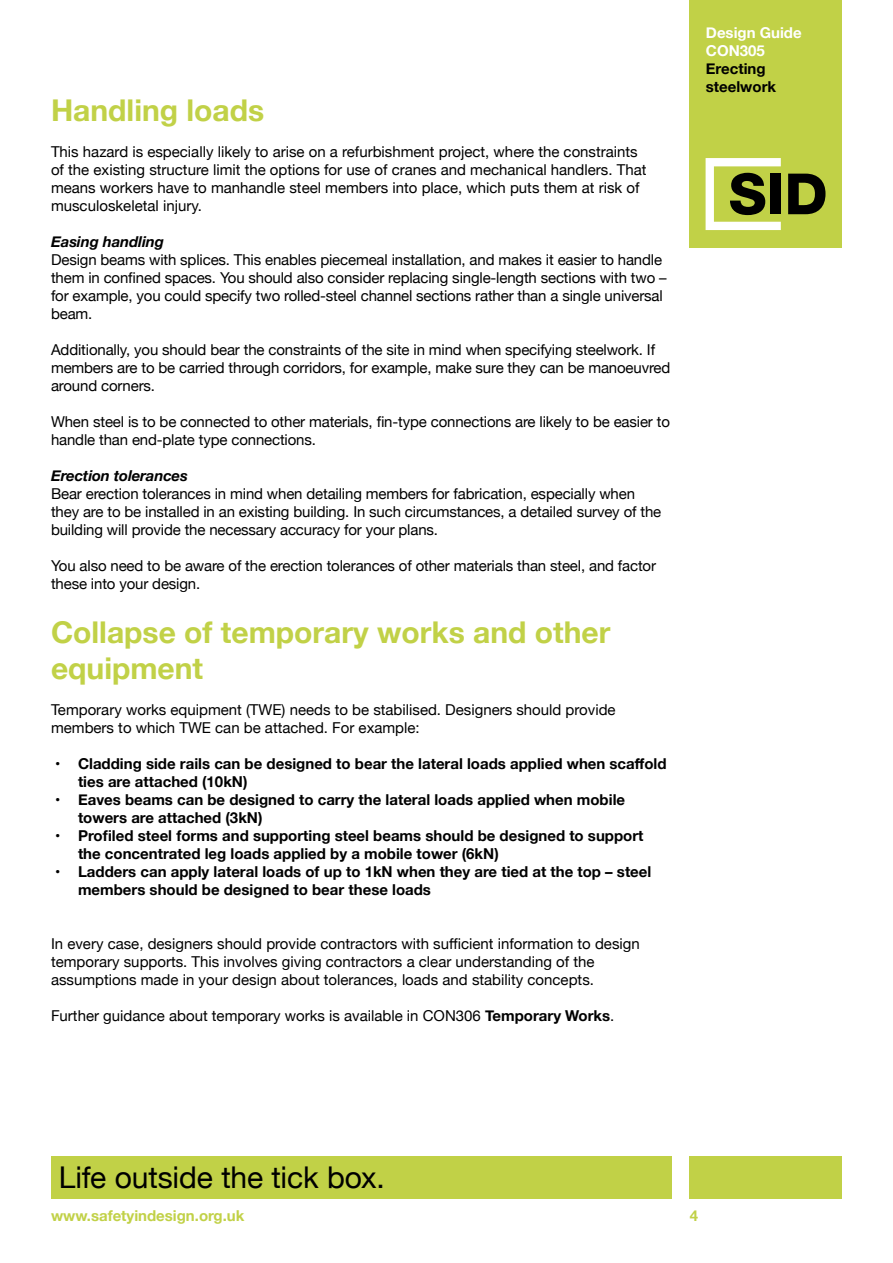
<style>
.page{position:relative;width:893px;height:1263px;background:#fff}
.page>*{position:absolute;margin:0;border:0;box-sizing:border-box;transform-origin:0 0}
.t1{font:700 30px/36px "Helvetica Neue";color:#c1d147}
.t2{font:30px "Helvetica Neue";letter-spacing:-.005em;color:#000}
.t3{font:15px/18px "Helvetica Neue";letter-spacing:-.01em;color:#000}
.t4{font:700 15px/18px "Helvetica Neue";color:#000}
.t5{font:italic 700 15px "Helvetica Neue";letter-spacing:-.01em;color:#000}
.t6{font:700 15px "Helvetica Neue";color:#c1d147}
.t7{font:700 15px/18px "Helvetica Neue";color:#fff}
.s1{font-weight:700}
</style>
<div class="page">
<div style="left:51px;top:1157px;width:621px;height:42px;background:#c1d147"></div>
<div style="left:690px;top:1157px;width:152px;height:42px;background:#c1d147"></div>
<div style="left:690px;top:0;width:152px;height:247px;background:#c1d147"></div>
<svg style="left:706px;top:158px;width:75px;height:72px"></svg>
<div style="left:770px;top:174px;width:11px;height:40px;background:#000"></div>
<svg style="left:788px;top:174px;width:37px;height:40px"></svg>
<h1 class="t1" style="left:51px;top:93px;width:215px">Handling loads</h1>
<p class="t3" style="left:51px;top:144px;width:597px">This hazard is especially likely to arise on a refurbishment project, where the constraints of the existing structure limit the options for use of cranes and mechanical handlers. That means workers have to manhandle steel members into place, which puts them at risk of musculoskeletal injury.</p>
<p class="t5" style="left:51px;top:230px;width:114px">Easing handling</p>
<p class="t3" style="left:51px;top:252px;width:617px">Design beams with splices. This enables piecemeal installation, and makes it easier to handle them in confined spaces. You should also consider replacing single-length sections with two – for example, you could specify two rolled-steel channel sections rather than a single universal beam.</p>
<p class="t3" style="left:51px;top:342px;width:621px">Additionally, you should bear the constraints of the site in mind when specifying steelwork. If members are to be carried through corridors, for example, make sure they can be manoeuvred around corners.</p>
<p class="t3" style="left:51px;top:414px;width:620px">When steel is to be connected to other materials, fin-type connections are likely to be easier to handle than end-plate type connections.</p>
<p class="t5" style="left:51px;top:464px;width:138px">Erection tolerances</p>
<p class="t3" style="left:51px;top:486px;width:612px">Bear erection tolerances in mind when detailing members for fabrication, especially when they are to be installed in an existing building. In such circumstances, a detailed survey of the building will provide the necessary accuracy for your plans.</p>
<p class="t3" style="left:51px;top:558px;width:607px">You also need to be aware of the erection tolerances of other materials than steel, and factor these into your design.</p>
<h1 class="t1" style="left:51px;top:615px;width:561px">Collapse of temporary works and other equipment</h1>
<p class="t3" style="left:51px;top:702px;width:566px">Temporary works equipment (TWE) needs to be stabilised. Designers should provide members to which TWE can be attached. For example:</p>
<p class="t4" style="left:78px;top:755px;width:590px;text-indent:-23px">• Cladding side rails can be designed to bear the lateral loads applied when scaffold ties are attached (10kN)</p>
<p class="t4" style="left:78px;top:791px;width:549px;text-indent:-23px">• Eaves beams can be designed to carry the lateral loads applied when mobile towers are attached (3kN)</p>
<p class="t4" style="left:78px;top:827px;width:567px;text-indent:-23px">• Profiled steel forms and supporting steel beams should be designed to support the concentrated leg loads applied by a mobile tower (6kN)</p>
<p class="t4" style="left:78px;top:863px;width:575px;text-indent:-23px">• Ladders can apply lateral loads of up to 1kN when they are tied at the top – steel members should be designed to bear these loads</p>
<p class="t3" style="left:51px;top:936px;width:590px">In every case, designers should provide contractors with sufficient information to design temporary supports. This involves giving contractors a clear understanding of the assumptions made in your design about tolerances, loads and stability concepts.</p>
<p class="t3" style="left:51px;top:1008px;width:565px">Further guidance about temporary works is available in CON306 <span class="s1">Temporary Works</span>.</p>
<p class="t7" style="left:706px;top:24px;width:97px">Design Guide<br>CON305</p>
<p class="t4" style="left:706px;top:60px;width:72px">Erecting steelwork</p>
<h1 class="t2" style="left:59px;top:1155px;width:327px">Life outside the tick box.</h1>
<p class="t6" style="left:51px;top:1203px;width:195px">www.safetyindesign.org.uk</p>
<p class="t6" style="left:690px;top:1203px;width:10px">4</p>
</div>
